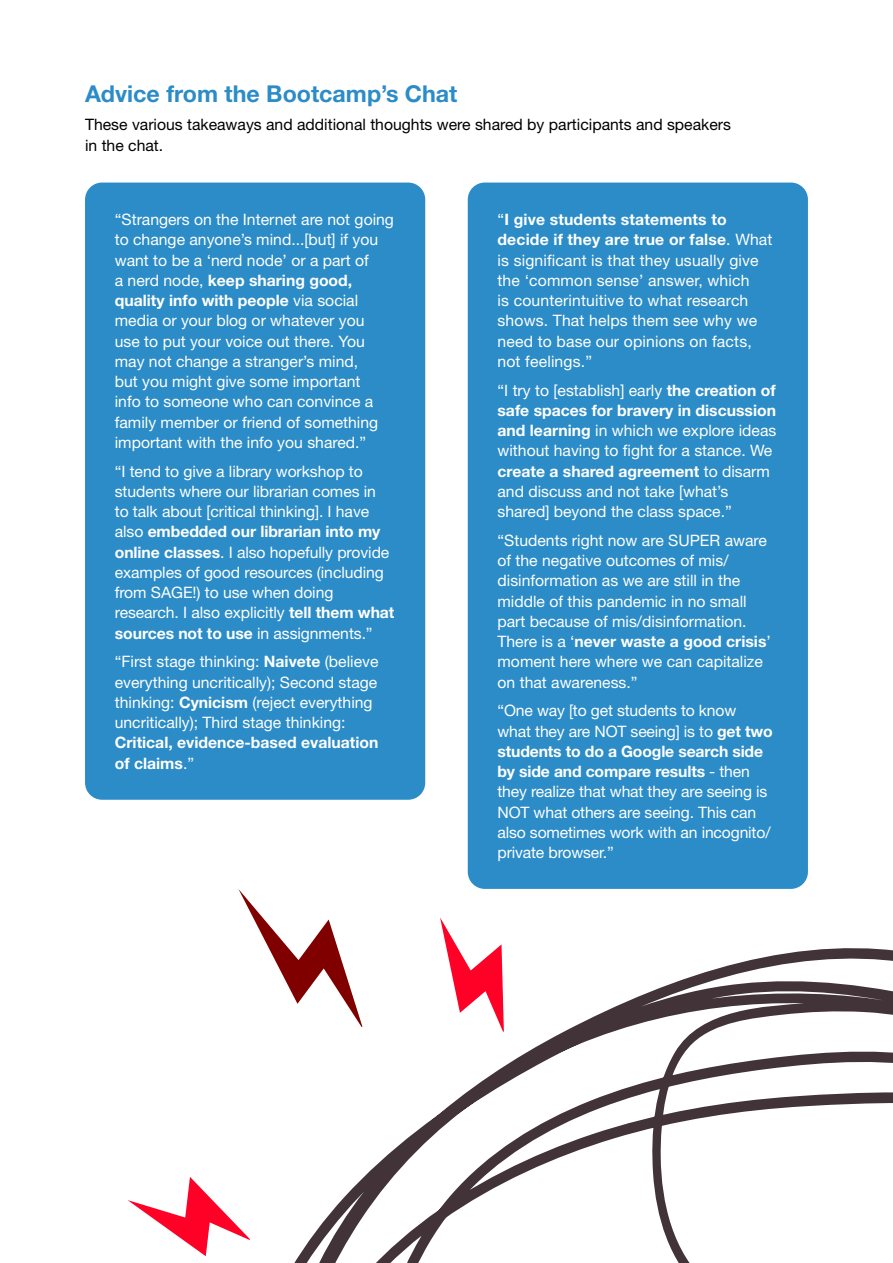
<style>
.page{position:relative;width:893px;height:1263px;background:#fff}
.page>*{position:absolute;margin:0;border:0;box-sizing:border-box;transform-origin:0 0}
.t1{font:700 23.25px "Helvetica Neue LT Std";color:#2b8cc8}
.t2{font:15.75px/20.2px "Helvetica Neue LT Std";color:#fff}
.t3{font:15.75px/20.2px "Helvetica Neue LT Std";color:#000}
.s1{font-weight:700}
</style>
<div class="page">
<div style="left:85px;top:183px;width:340px;height:617px;background:#2b8cc8;border-radius:17px"></div>
<div style="left:468px;top:183px;width:340px;height:706px;background:#2b8cc8;border-radius:17px"></div>
<svg style="left:294px;top:948px;width:599px;height:315px"></svg>
<svg style="left:238px;top:889px;width:124px;height:138px"></svg>
<svg style="left:128px;top:1177px;width:122px;height:79px"></svg>
<svg style="left:440px;top:917px;width:64px;height:115px"></svg>
<p class="t1" style="left:85px;top:79px;width:374px">Advice from the Bootcamp’s Chat</p>
<p class="t3" style="left:85px;top:114px;width:647px">These various takeaways and additional thoughts were shared by participants and speakers in the chat.</p>
<p class="t2" style="left:115px;top:209px;width:281px">“Strangers on the Internet are not going to change anyone’s mind...[but] if you want to be a ‘nerd node’ or a part of<br>a nerd node, <span class="s1">keep sharing good, quality info with people</span> via social media or your blog or whatever you<br>use to put your voice out there. You may not change a stranger’s mind,<br>but you might give some important<br>info to someone who can convince a family member or friend of something important with the info you shared.”</p>
<p class="t2" style="left:115px;top:461px;width:281px">“I tend to give a library workshop to students where our librarian comes in<br>to talk about [critical thinking]. I have also <span class="s1">embedded our librarian into my online classes</span>. I also hopefully provide examples of good resources (including from SAGE!) to use when doing research. I also explicitly <span class="s1">tell them what sources not to use</span> in assignments.”</p>
<p class="t2" style="left:115px;top:651px;width:265px">“First stage thinking: <span class="s1">Naivete</span> (believe everything uncritically); Second stage thinking: <span class="s1">Cynicism</span> (reject everything uncritically); Third stage thinking:<br><span class="s1">Critical, evidence-based evaluation of claims</span>.”</p>
<p class="t2" style="left:497px;top:209px;width:277px">“<span class="s1">I give students statements to decide if they are true or false</span>. What is significant is that they usually give the ‘common sense’ answer, which<br>is counterintuitive to what research shows. That helps them see why we need to base our opinions on facts, not feelings.”</p>
<p class="t2" style="left:497px;top:380px;width:280px">“I try to [establish] early <span class="s1">the creation of safe spaces for bravery in discussion and learning</span> in which we explore ideas without having to fight for a stance. We <span class="s1">create a shared agreement</span> to disarm and discuss and not take [what’s shared] beyond the class space.”</p>
<p class="t2" style="left:497px;top:530px;width:275px">“Students right now are SUPER aware of the negative outcomes of mis/ disinformation as we are still in the middle of this pandemic in no small part because of mis/disinformation.<br>There is a ‘<span class="s1">never waste a good crisis</span>’ moment here where we can capitalize on that awareness.”</p>
<p class="t2" style="left:497px;top:700px;width:277px">“One way [to get students to know what they are NOT seeing] is to <span class="s1">get two students to do a Google search side by side and compare results</span> - then they realize that what they are seeing is NOT what others are seeing. This can also sometimes work with an incognito/ private browser.”</p>
</div>
